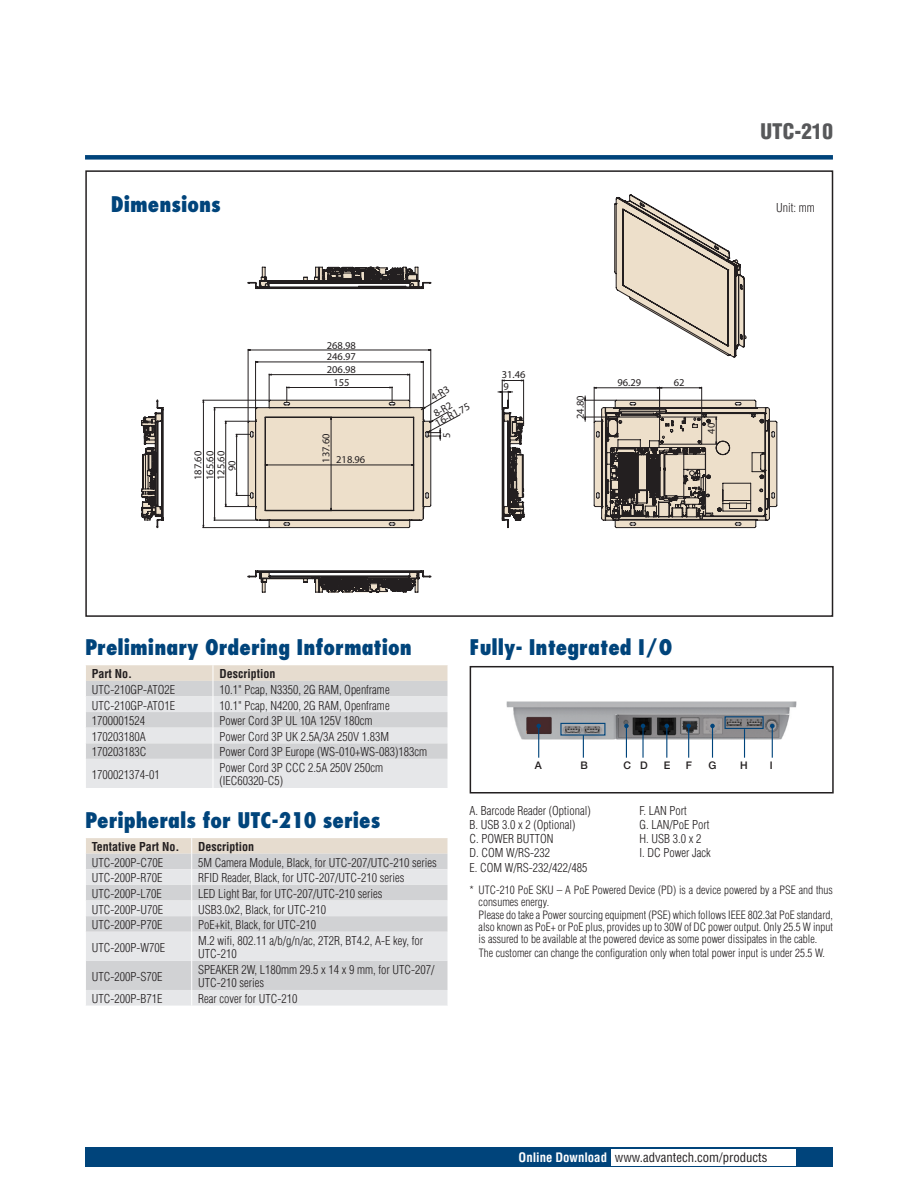
<style>
.page{position:relative;width:918px;height:1188px;background:#fff}
.page>*{position:absolute;margin:0;border:0;box-sizing:border-box;transform-origin:0 0}
.t1{font:800 condensed 21px "Futura";color:#00447b}
.t2{font:900 condensed 21px "Helvetica";color:#57585a}
.t3{font:condensed 12.75px "Helvetica";color:#231f20}
.t4{font:300 condensed 12px/14.2px "Helvetica";color:#231f20}
.t5{font:700 condensed 12px "Helvetica";color:#231f20}
.t6{font:300 condensed 11.25px/12px "Helvetica";color:#231f20}
.t7{font:10.5px/12.3px "Myriad Pro";color:#231f20;text-align:justify}
.t8{font:500 10.5px "Helvetica Neue";color:#231f20}
.s1{font-weight:700;color:#fff}
</style>
<div class="page">
<div style="left:85px;top:155px;width:748px;height:5px;background:#00447b"></div>
<div style="left:85px;top:1147px;width:748px;height:20px;background:#00447b"></div>
<div style="left:611px;top:1149px;width:184px;height:16px;background:#fff"></div>
<div style="left:85px;top:170px;width:748px;height:447px;border:2px solid #231f20"></div>
<svg style="left:86px;top:665px;width:362px;height:123px;background:#dedede"></svg>
<svg style="left:86px;top:838px;width:362px;height:168px;background:#dcdcdd"></svg>
<svg style="left:247px;top:266px;width:185px;height:23px"></svg>
<svg style="left:203px;top:349px;width:321px;height:179px"></svg>
<svg style="left:141px;top:399px;width:23px;height:129px"></svg>
<svg style="left:247px;top:570px;width:185px;height:23px"></svg>
<hr style="left:594px;top:387px;width:66px;height:1px;background:#231f20">
<hr style="left:594px;top:387px;width:1px;height:35px;background:#231f20">
<hr style="left:584px;top:417px;width:76px;height:1px;background:#231f20">
<hr style="left:584px;top:400px;width:32px;height:1px;background:#231f20">
<hr style="left:659px;top:387px;width:1px;height:30px;background:#231f20">
<hr style="left:701px;top:387px;width:1px;height:30px;background:#231f20">
<hr style="left:660px;top:387px;width:42px;height:1px;background:#231f20">
<svg style="left:584px;top:396px;width:2px;height:25px"></svg>
<svg style="left:593px;top:399px;width:185px;height:129px;background:#ada396"></svg>
<svg style="left:614px;top:194px;width:133px;height:164px"></svg>
<div style="left:470px;top:666px;width:364px;height:128px;border:2px solid #231f20"></div>
<img style="left:507px;top:702px;width:290px;height:38px">
<hr style="left:538px;top:726px;width:1px;height:32px;background:#00447b">
<svg style="left:536px;top:724px;width:5px;height:4px"></svg>
<hr style="left:626px;top:726px;width:1px;height:32px;background:#00447b">
<svg style="left:624px;top:724px;width:5px;height:4px"></svg>
<hr style="left:642px;top:726px;width:2px;height:32px;background:#00447b">
<svg style="left:641px;top:724px;width:4px;height:4px"></svg>
<hr style="left:688px;top:726px;width:1px;height:32px;background:#00447b">
<svg style="left:686px;top:724px;width:5px;height:4px"></svg>
<hr style="left:666px;top:726px;width:1px;height:32px;background:#00447b">
<svg style="left:665px;top:724px;width:4px;height:4px"></svg>
<hr style="left:712px;top:726px;width:1px;height:32px;background:#00447b">
<svg style="left:710px;top:724px;width:5px;height:4px"></svg>
<hr style="left:772px;top:726px;width:1px;height:32px;background:#00447b">
<svg style="left:770px;top:724px;width:5px;height:4px"></svg>
<div style="left:560px;top:723px;width:45px;height:13px;border:1px solid #00447b"></div>
<div style="left:725px;top:716px;width:39px;height:13px;border:1px solid #00447b"></div>
<svg style="left:583px;top:735px;width:1px;height:23px"></svg>
<svg style="left:744px;top:729px;width:1px;height:29px"></svg>
<h1 class="t2" style="left:761px;top:119px;width:74px">UTC-210</h1>
<h1 class="t1" style="left:111px;top:191px;width:111px">Dimensions</h1>
<p class="t4" style="left:776px;top:201px;width:40px">Unit: mm</p>
<p class="t7" style="left:192px;top:480px;width:31px;line-height:11.6px;rotate:-90deg">187.60<br>165.60<br>125.60</p>
<p class="t7" style="left:226px;top:471px;width:12px;rotate:-90deg">90</p>
<p class="t7" style="left:327px;top:339px;width:31px">268.98<br>246.97<br>206.98</p>
<p class="t7" style="left:333px;top:376px;width:18px">155</p>
<p class="t7" style="left:320px;top:463px;width:31px;rotate:-90deg">137.60</p>
<p class="t7" style="left:336px;top:454px;width:31px">218.96</p>
<p class="t7" style="left:423px;top:394px;width:27px;line-height:15.3px;text-align:center;rotate:-30deg">4-R3<br>8-R2</p>
<p class="t7" style="left:433px;top:418px;width:39px;rotate:-28deg">16-R1.75</p>
<p class="t7" style="left:440px;top:438px;width:7px;rotate:-90deg">5</p>
<p class="t7" style="left:502px;top:368px;width:25px">31.46</p>
<p class="t7" style="left:503px;top:380px;width:7px">9</p>
<p class="t7" style="left:574px;top:419px;width:25px;rotate:-90deg">24.80</p>
<p class="t7" style="left:617px;top:377px;width:25px">96.29</p>
<p class="t7" style="left:674px;top:377px;width:12px">62</p>
<p class="t7" style="left:705px;top:434px;width:12px;rotate:-90deg">40</p>
<h1 class="t1" style="left:85px;top:634px;width:328px">Preliminary Ordering Information</h1>
<p class="t5" style="left:92px;top:667px;width:42px">Part No.</p>
<p class="t5" style="left:219px;top:667px;width:57px">Description</p>
<p class="t4" style="left:92px;top:682px;width:85px">UTC-210GP-ATO2E</p>
<p class="t4" style="left:219px;top:682px;width:172px">10.1" Pcap, N3350, 2G RAM, Openframe</p>
<p class="t4" style="left:92px;top:698px;width:85px">UTC-210GP-ATO1E</p>
<p class="t4" style="left:219px;top:698px;width:172px">10.1" Pcap, N4200, 2G RAM, Openframe</p>
<p class="t4" style="left:92px;top:714px;width:55px">1700001524</p>
<p class="t4" style="left:219px;top:714px;width:155px">Power Cord 3P UL 10A 125V 180cm</p>
<p class="t4" style="left:92px;top:729px;width:55px">170203180A</p>
<p class="t4" style="left:219px;top:729px;width:171px">Power Cord 3P UK 2.5A/3A 250V 1.83M</p>
<p class="t4" style="left:92px;top:745px;width:56px">170203183C</p>
<p class="t4" style="left:219px;top:745px;width:209px">Power Cord 3P Europe (WS-010+WS-083)183cm</p>
<p class="t4" style="left:92px;top:767px;width:69px">1700021374-01</p>
<p class="t4" style="left:219px;top:761px;width:165px;line-height:13.5px">Power Cord 3P CCC 2.5A 250V 250cm (IEC60320-C5)</p>
<h1 class="t1" style="left:85px;top:807px;width:297px">Peripherals for UTC-210 series</h1>
<p class="t5" style="left:92px;top:840px;width:89px">Tentative Part No.</p>
<p class="t5" style="left:198px;top:840px;width:57px">Description</p>
<p class="t4" style="left:92px;top:855px;width:73px">UTC-200P-C70E</p>
<p class="t4" style="left:198px;top:855px;width:240px">5M Camera Module, Black, for UTC-207/UTC-210 series</p>
<p class="t4" style="left:92px;top:871px;width:72px">UTC-200P-R70E</p>
<p class="t4" style="left:198px;top:871px;width:208px">RFID Reader, Black, for UTC-207/UTC-210 series</p>
<p class="t4" style="left:92px;top:886px;width:71px">UTC-200P-L70E</p>
<p class="t4" style="left:198px;top:886px;width:186px">LED Light Bar, for UTC-207/UTC-210 series</p>
<p class="t4" style="left:92px;top:902px;width:73px">UTC-200P-U70E</p>
<p class="t4" style="left:198px;top:902px;width:129px">USB3.0x2, Black, for UTC-210</p>
<p class="t4" style="left:92px;top:918px;width:72px">UTC-200P-P70E</p>
<p class="t4" style="left:198px;top:918px;width:119px">PoE+kit, Black, for UTC-210</p>
<p class="t4" style="left:92px;top:940px;width:75px">UTC-200P-W70E</p>
<p class="t4" style="left:198px;top:934px;width:227px;line-height:13.5px">M.2 wifi, 802.11 a/b/g/n/ac, 2T2R, BT4.2, A-E key, for<br>UTC-210</p>
<p class="t4" style="left:92px;top:969px;width:72px">UTC-200P-S70E</p>
<p class="t4" style="left:198px;top:963px;width:238px;line-height:13.5px">SPEAKER 2W, L180mm 29.5 x 14 x 9 mm, for UTC-207/<br>UTC-210 series</p>
<p class="t4" style="left:92px;top:991px;width:72px">UTC-200P-B71E</p>
<p class="t4" style="left:198px;top:991px;width:101px">Rear cover for UTC-210</p>
<h1 class="t1" style="left:470px;top:634px;width:204px">Fully- Integrated I/O</h1>
<p class="t8" style="left:535px;top:759px;width:9px">A</p>
<p class="t8" style="left:581px;top:759px;width:9px">B</p>
<p class="t8" style="left:623px;top:759px;width:26px">C D</p>
<p class="t8" style="left:664px;top:759px;width:8px">E</p>
<p class="t8" style="left:686px;top:759px;width:8px">F</p>
<p class="t8" style="left:708px;top:759px;width:9px">G</p>
<p class="t8" style="left:740px;top:759px;width:9px">H</p>
<p class="t8" style="left:770px;top:759px;width:4px">I</p>
<p class="t4" style="left:470px;top:803px;width:123px">A. Barcode Reader (Optional)<br>B. USB 3.0 x 2 (Optional)<br>C. POWER BUTTON<br>D. COM W/RS-232<br>E. COM W/RS-232/422/485</p>
<p class="t6" style="left:479px;top:884px;width:356px;text-indent:-9px">* UTC-210 PoE SKU – A PoE Powered Device (PD) is a device powered by a PSE and thus consumes energy.</p>
<p class="t6" style="left:479px;top:909px;width:356px;text-align:justify">Please do take a Power sourcing equipment (PSE) which follows IEEE 802.3at PoE standard, also known as PoE+ or PoE plus, provides up to 30W of DC power output. Only 25.5 W input is assured to be available at the powered device as some power dissipates in the cable.</p>
<p class="t6" style="left:479px;top:947px;width:347px">The customer can change the configuration only when total power input is under 25.5 W.</p>
<p class="t4" style="left:639px;top:803px;width:73px">F. LAN Port<br>G. LAN/PoE Port<br>H. USB 3.0 x 2<br>I. DC Power Jack</p>
<p class="t3" style="left:519px;top:1150px;width:250px"><span class="s1">Online Download</span> www.advantech.com/products</p>
</div>
